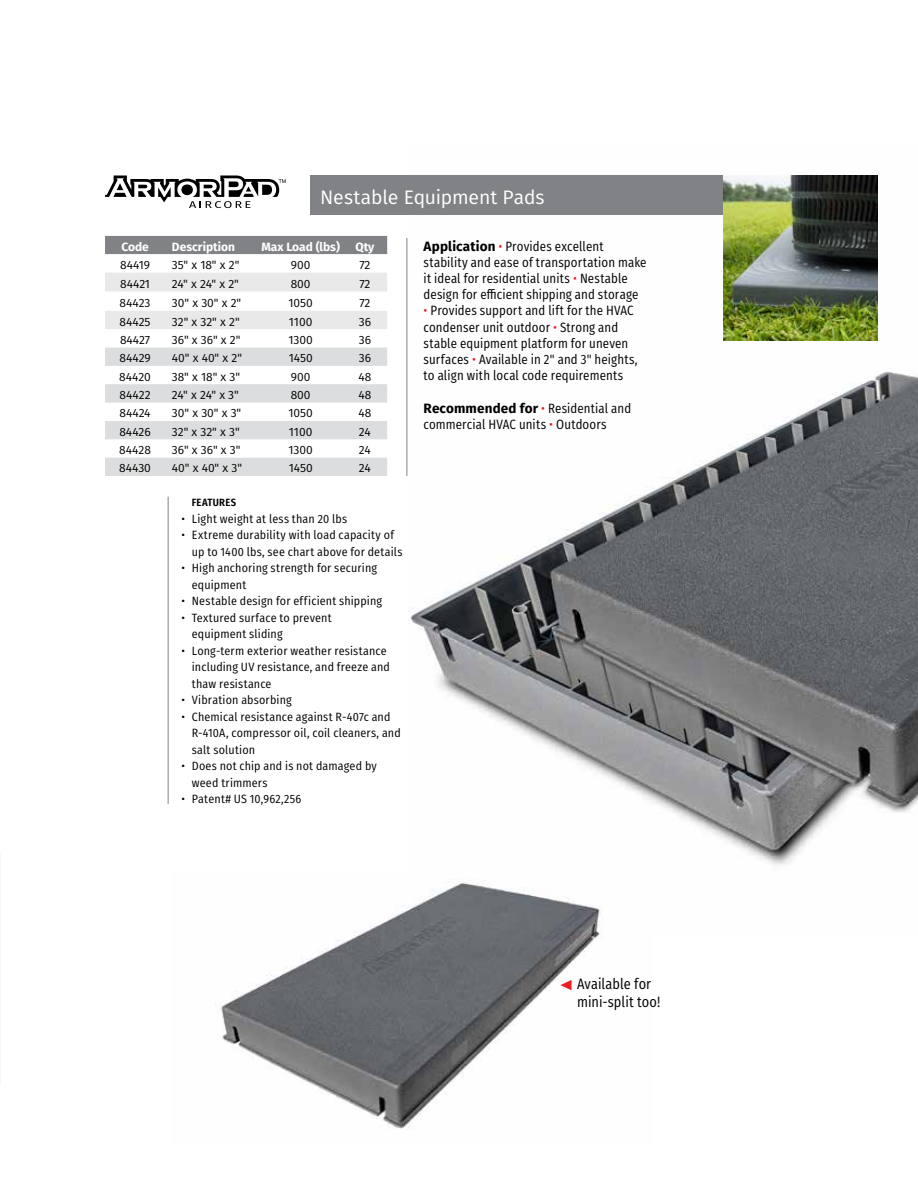
<style>
.page{position:relative;width:918px;height:1188px;background:#fff}
.page>*{position:absolute;margin:0;border:0;box-sizing:border-box;transform-origin:0 0}
.t1{font:19.5px "Fira Sans";letter-spacing:-.005em;color:#fff}
.t2{font:15px/18px "Fira Sans Condensed";letter-spacing:.005em;color:#000;scale:.95 1}
.t3{font:13.5px/16.2px "Fira Sans Condensed";letter-spacing:.01em;color:#000;scale:.95 1}
.t4{font:700 13.5px "Fira Sans";letter-spacing:.01em;color:#000}
.t5{font:12px/16.5px "Fira Sans Condensed";letter-spacing:.015em;color:#000}
.t6{font:12px "Fira Sans";color:#000}
.t7{font:700 12px "Fira Sans";color:#fff}
.t8{font:600 10.5px "Fira Sans Condensed";letter-spacing:.025em;color:#000}
.s1{font-family:"Fira Sans";font-weight:700}
.s2{color:#ed1d24}
.s3{font-family:"Fira Sans Condensed";font-weight:400;color:#ed1d24}
.s4{font-family:"Fira Sans Condensed";font-weight:400}
</style>
<div class="page">
<img style="left:409px;top:175px;width:509px;height:690px">
<hr style="left:406px;top:238px;width:1px;height:238px;background:#808285">
<div style="left:105px;top:236px;width:282px;height:18px;background:#808285"></div>
<svg style="left:105px;top:347px;width:282px;height:1px"></svg>
<svg style="left:105px;top:273px;width:282px;height:56px"></svg>
<svg style="left:105px;top:348px;width:282px;height:128px"></svg>
<div style="left:310px;top:176px;width:485px;height:39px;background:#808285"></div>
<img style="left:723px;top:176px;width:155px;height:165px">
<hr style="left:168px;top:497px;width:1px;height:307px;background:#808285">
<svg style="left:105px;top:175px;width:181px;height:33px"></svg>
<img style="left:221px;top:879px;width:381px;height:250px">
<svg style="left:560px;top:980px;width:12px;height:10px"></svg>
<h1 class="t1" style="left:320px;top:182px;width:226px">Nestable Equipment Pads</h1>
<p class="t7" style="left:121px;top:236px;width:29px">Code</p>
<p class="t7" style="left:172px;top:236px;width:65px">Description</p>
<p class="t7" style="left:261px;top:236px;width:80px">Max Load (lbs)</p>
<p class="t7" style="left:355px;top:236px;width:21px">Qty</p>
<p class="t6" style="left:120px;top:256px;width:32px">84419</p>
<p class="t6" style="left:172px;top:256px;width:69px">35" x 18" x 2"</p>
<p class="t6" style="left:291px;top:256px;width:21px">900</p>
<p class="t6" style="left:359px;top:256px;width:13px">72</p>
<p class="t6" style="left:120px;top:275px;width:31px">84421</p>
<p class="t6" style="left:172px;top:275px;width:68px">24" x 24" x 2"</p>
<p class="t6" style="left:291px;top:275px;width:21px">800</p>
<p class="t6" style="left:359px;top:275px;width:13px">72</p>
<p class="t6" style="left:120px;top:294px;width:32px">84423</p>
<p class="t6" style="left:172px;top:294px;width:71px">30" x 30" x 2"</p>
<p class="t6" style="left:288px;top:294px;width:26px">1050</p>
<p class="t6" style="left:359px;top:294px;width:13px">72</p>
<p class="t6" style="left:120px;top:312px;width:33px">84425</p>
<p class="t6" style="left:172px;top:312px;width:69px">32" x 32" x 2"</p>
<p class="t6" style="left:289px;top:312px;width:25px">1100</p>
<p class="t6" style="left:359px;top:312px;width:14px">36</p>
<p class="t6" style="left:120px;top:331px;width:32px">84427</p>
<p class="t6" style="left:172px;top:331px;width:70px">36" x 36" x 2"</p>
<p class="t6" style="left:288px;top:331px;width:26px">1300</p>
<p class="t6" style="left:359px;top:331px;width:14px">36</p>
<p class="t6" style="left:120px;top:349px;width:33px">84429</p>
<p class="t6" style="left:172px;top:349px;width:72px">40" x 40" x 2"</p>
<p class="t6" style="left:289px;top:349px;width:26px">1450</p>
<p class="t6" style="left:359px;top:349px;width:14px">36</p>
<p class="t6" style="left:119px;top:368px;width:33px">84420</p>
<p class="t6" style="left:172px;top:368px;width:70px">38" x 18" x 3"</p>
<p class="t6" style="left:291px;top:368px;width:21px">900</p>
<p class="t6" style="left:358px;top:368px;width:14px">48</p>
<p class="t6" style="left:120px;top:386px;width:32px">84422</p>
<p class="t6" style="left:172px;top:386px;width:68px">24" x 24" x 3"</p>
<p class="t6" style="left:291px;top:386px;width:21px">800</p>
<p class="t6" style="left:358px;top:386px;width:14px">48</p>
<p class="t6" style="left:120px;top:404px;width:33px">84424</p>
<p class="t6" style="left:172px;top:404px;width:71px">30" x 30" x 3"</p>
<p class="t6" style="left:288px;top:404px;width:26px">1050</p>
<p class="t6" style="left:358px;top:404px;width:14px">48</p>
<p class="t6" style="left:119px;top:423px;width:33px">84426</p>
<p class="t6" style="left:172px;top:423px;width:69px">32" x 32" x 3"</p>
<p class="t6" style="left:289px;top:423px;width:25px">1100</p>
<p class="t6" style="left:359px;top:423px;width:13px">24</p>
<p class="t6" style="left:119px;top:441px;width:33px">84428</p>
<p class="t6" style="left:172px;top:441px;width:70px">36" x 36" x 3"</p>
<p class="t6" style="left:288px;top:441px;width:26px">1300</p>
<p class="t6" style="left:359px;top:441px;width:13px">24</p>
<p class="t6" style="left:119px;top:459px;width:33px">84430</p>
<p class="t6" style="left:172px;top:459px;width:72px">40" x 40" x 3"</p>
<p class="t6" style="left:289px;top:459px;width:26px">1450</p>
<p class="t6" style="left:359px;top:459px;width:13px">24</p>
<p class="t8" style="left:192px;top:494px;width:46px">FEATURES</p>
<p class="t5" style="left:181px;top:510px;width:167px">• Light weight at less than 20 lbs</p>
<p class="t5" style="left:192px;top:527px;width:212px;text-indent:-10px">• Extreme durability with load capacity of up to 1400 lbs, see chart above for details</p>
<p class="t5" style="left:192px;top:560px;width:187px;text-indent:-10px">• High anchoring strength for securing equipment</p>
<p class="t5" style="left:181px;top:593px;width:202px">• Nestable design for efficient shipping</p>
<p class="t5" style="left:192px;top:609px;width:141px;text-indent:-10px">• Textured surface to prevent equipment sliding</p>
<p class="t5" style="left:192px;top:642px;width:200px;text-indent:-10px">• Long-term exterior weather resistance including UV resistance, and freeze and thaw resistance</p>
<p class="t5" style="left:181px;top:692px;width:112px">• Vibration absorbing</p>
<p class="t5" style="left:192px;top:708px;width:210px;text-indent:-10px">• Chemical resistance against R-407c and<br>R-410A, compressor oil, coil cleaners, and salt solution</p>
<p class="t5" style="left:192px;top:758px;width:187px;text-indent:-10px">• Does not chip and is not damaged by weed trimmers</p>
<p class="t5" style="left:181px;top:791px;width:122px">• Patent# US 10,962,256</p>
<p class="t3" style="left:424px;top:237px;width:236px"><span class="s1">Application</span> <span class="s2">•</span> Provides excellent stability and ease of transportation make it ideal for residential units <span class="s2">•</span> Nestable design for efficient shipping and storage</p>
<p class="t3" style="left:424px;top:302px;width:227px"><span class="s2">•</span> Provides support and lift for the HVAC condenser unit outdoor <span class="s2">•</span> Strong and stable equipment platform for uneven surfaces <span class="s2">•</span> Available in 2" and 3" heights, to align with local code requirements</p>
<p class="t4" style="left:424px;top:397px;width:209px">Recommended for <span class="s3">•</span> <span class="s4">Residential and</span></p>
<p class="t3" style="left:424px;top:416px;width:194px">commercial HVAC units <span class="s2">•</span> Outdoors</p>
<p class="t2" style="left:577px;top:975px;width:89px">Available for mini-split too!</p>
</div>
